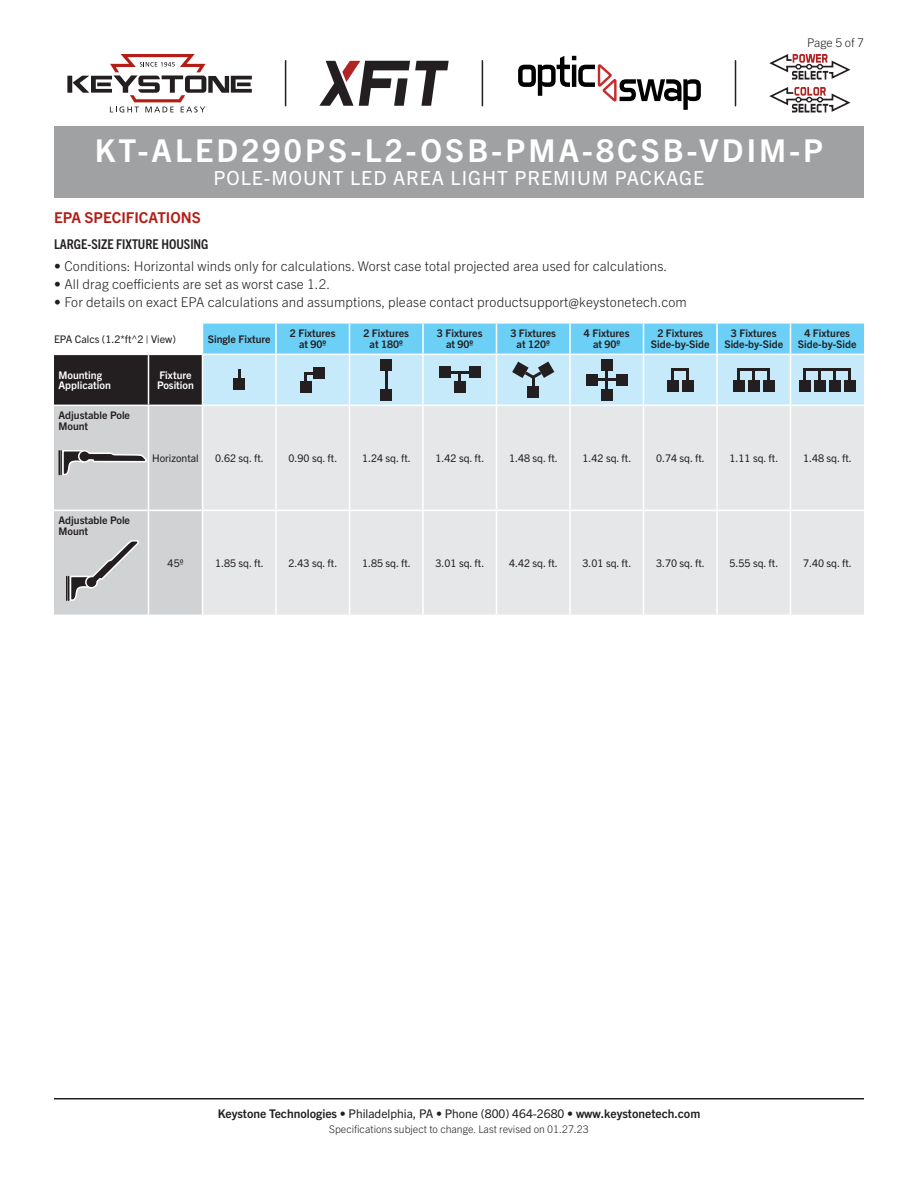
<style>
.page{position:relative;width:918px;height:1188px;background:#fff}
.page>*{position:absolute;margin:0;border:0;box-sizing:border-box;transform-origin:0 0}
.t1{font:700 31.5px "Trade Gothic Next LT Pro";letter-spacing:.1em;color:#fff}
.t2{font:19.5px "Trade Gothic Next LT Pro";letter-spacing:.05em;color:#fff}
.t3{font:700 15px "Trade Gothic Next LT Pro";color:#b41d15}
.t4{font:300 13.5px "Trade Gothic Next LT Pro";letter-spacing:.01em;color:#231f20}
.t5{font:700 condensed 13.5px "Trade Gothic Next LT Pro";color:#231f20}
.t6{font:700 12px "Trade Gothic Next LT Pro";color:#231f20}
.t7{font:300 12px "Trade Gothic Next LT Pro";color:#231f20}
.t8{font:10.5px "Trade Gothic Next LT Pro";color:#231f20}
.t9{font:700 10.5px/10.5px "Trade Gothic Next LT Pro";color:#231f20;text-align:center}
.t10{font:300 10.5px "Trade Gothic Next LT Pro";color:#231f20}
.t11{font:700 10.5px/10.5px "Trade Gothic Next LT Pro";color:#fff}
.s1{font-weight:400}
</style>
<div class="page">
<hr style="left:54px;top:1098px;width:810px;height:2px;background:#231f20">
<svg style="left:54px;top:323px;width:810px;height:292px;background:#ccd9df"></svg>
<div style="left:54px;top:126px;width:810px;height:72px;background:#a0a1a3"></div>
<svg style="left:67px;top:54px;width:185px;height:58px"></svg>
<svg style="left:769px;top:87px;width:82px;height:26px"></svg>
<svg style="left:769px;top:54px;width:82px;height:26px"></svg>
<hr style="left:482px;top:61px;width:1px;height:45px;background:#231f20">
<hr style="left:735px;top:61px;width:1px;height:45px;background:#231f20">
<hr style="left:285px;top:61px;width:1px;height:45px;background:#231f20">
<svg style="left:319px;top:61px;width:130px;height:45px"></svg>
<svg style="left:518px;top:56px;width:183px;height:54px"></svg>
<p class="t7" style="left:807px;top:34px;width:58px">Page 5 of 7</p>
<h1 class="t1" style="left:95px;top:128px;width:730px">KT-ALED290PS-L2-OSB-PMA-8CSB-VDIM-P</h1>
<h2 class="t2" style="left:214px;top:164px;width:492px">POLE-MOUNT LED AREA LIGHT PREMIUM PACKAGE</h2>
<p class="t3" style="left:54px;top:207px;width:148px">EPA SPECIFICATIONS</p>
<p class="t5" style="left:54px;top:234px;width:156px">LARGE-SIZE FIXTURE HOUSING</p>
<p class="t4" style="left:54px;top:257px;width:615px">• Conditions: Horizontal winds only for calculations. Worst case total projected area used for calculations.</p>
<p class="t4" style="left:54px;top:275px;width:278px">• All drag coefficients are set as worst case 1.2.</p>
<p class="t4" style="left:54px;top:293px;width:634px">• For details on exact EPA calculations and assumptions, please contact productsupport@keystonetech.com</p>
<p class="t8" style="left:54px;top:332px;width:123px">EPA Calcs (1.2*ft^2 | View)</p>
<p class="t9" style="left:208px;top:333px;width:64px">Single Fixture</p>
<p class="t9" style="left:290px;top:328px;width:47px">2 Fixtures at 90º</p>
<p class="t9" style="left:363px;top:328px;width:47px">2 Fixtures at 180º</p>
<p class="t9" style="left:437px;top:328px;width:47px">3 Fixtures at 90º</p>
<p class="t9" style="left:510px;top:328px;width:47px">3 Fixtures at 120º</p>
<p class="t9" style="left:584px;top:328px;width:47px">4 Fixtures at 90º</p>
<p class="t9" style="left:651px;top:328px;width:60px">2 Fixtures<br>Side-by-Side</p>
<p class="t9" style="left:724px;top:328px;width:60px">3 Fixtures<br>Side-by-Side</p>
<p class="t9" style="left:798px;top:328px;width:60px">4 Fixtures<br>Side-by-Side</p>
<p class="t11" style="left:58px;top:369px;width:54px">Mounting<br>Application</p>
<p class="t11" style="left:157px;top:369px;width:38px">Fixture<br>Position</p>
<p class="t9" style="left:58px;top:410px;width:73px;text-align:left">Adjustable Pole<br>Mount</p>
<p class="t8" style="left:152px;top:451px;width:48px">Horizontal</p>
<p class="t8" style="left:215px;top:451px;width:50px">0.62 sq. ft.</p>
<p class="t8" style="left:289px;top:451px;width:50px">0.90 sq. ft.</p>
<p class="t8" style="left:362px;top:451px;width:50px">1.24 sq. ft.</p>
<p class="t8" style="left:436px;top:451px;width:50px">1.42 sq. ft.</p>
<p class="t8" style="left:509px;top:451px;width:50px">1.48 sq. ft.</p>
<p class="t8" style="left:583px;top:451px;width:50px">1.42 sq. ft.</p>
<p class="t8" style="left:656px;top:451px;width:50px">0.74 sq. ft.</p>
<p class="t8" style="left:730px;top:451px;width:50px">1.11 sq. ft.</p>
<p class="t8" style="left:803px;top:451px;width:50px">1.48 sq. ft.</p>
<p class="t9" style="left:58px;top:515px;width:73px;text-align:left">Adjustable Pole<br>Mount</p>
<p class="t8" style="left:168px;top:556px;width:17px">45º</p>
<p class="t8" style="left:215px;top:556px;width:50px">1.85 sq. ft.</p>
<p class="t8" style="left:289px;top:556px;width:50px">2.43 sq. ft.</p>
<p class="t8" style="left:362px;top:556px;width:50px">1.85 sq. ft.</p>
<p class="t8" style="left:436px;top:556px;width:50px">3.01 sq. ft.</p>
<p class="t8" style="left:509px;top:556px;width:50px">4.42 sq. ft.</p>
<p class="t8" style="left:583px;top:556px;width:50px">3.01 sq. ft.</p>
<p class="t8" style="left:656px;top:556px;width:50px">3.70 sq. ft.</p>
<p class="t8" style="left:730px;top:556px;width:50px">5.55 sq. ft.</p>
<p class="t8" style="left:803px;top:556px;width:50px">7.40 sq. ft.</p>
<p class="t6" style="left:218px;top:1105px;width:484px">Keystone Technologies <span class="s1">• Philadelphia, PA • Phone (800) 464-2680 •</span> www.keystonetech.com</p>
<p class="t10" style="left:329px;top:1122px;width:261px">Specifications subject to change. Last revised on 01.27.23</p>
</div>
